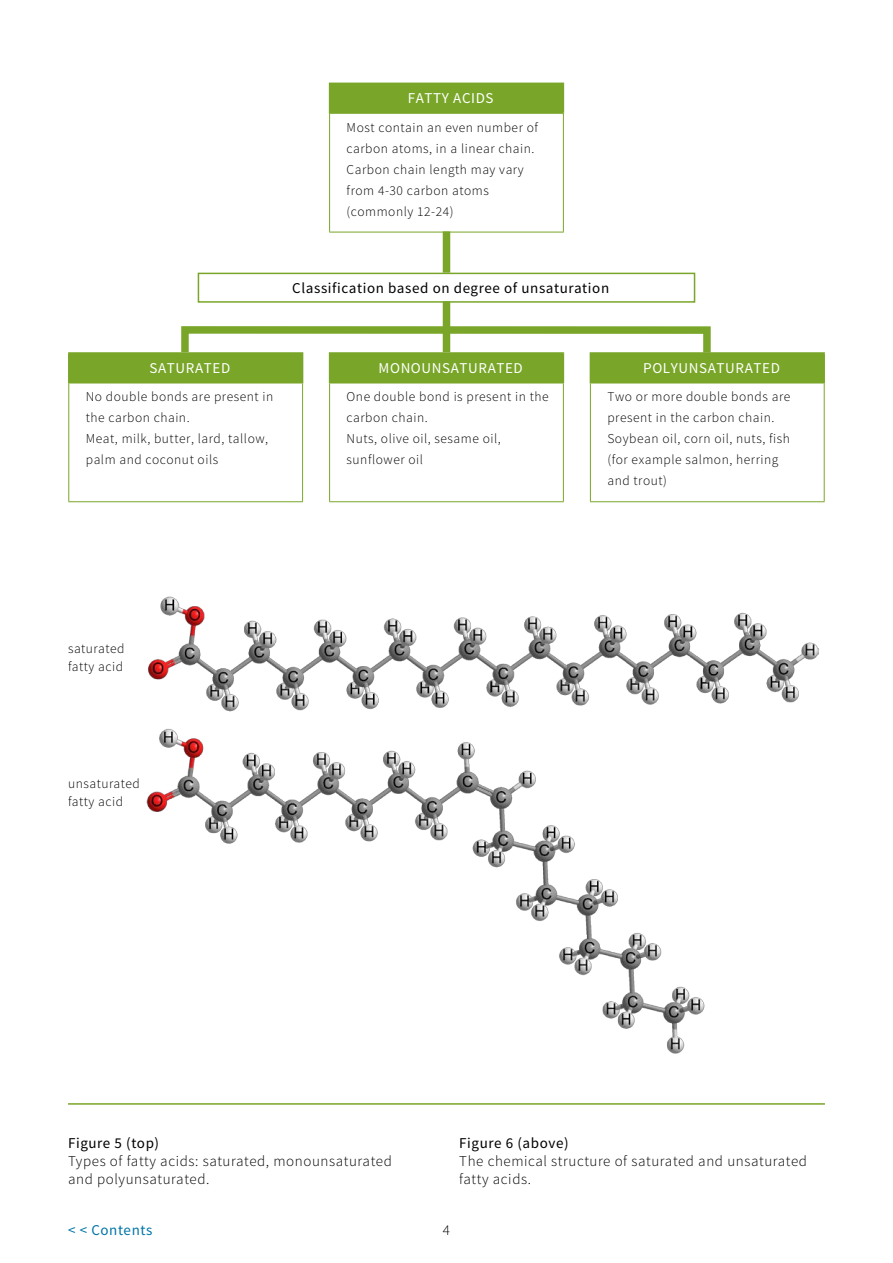
<style>
.page{position:relative;width:893px;height:1263px;background:#fff}
.page>*{position:absolute;margin:0;border:0;box-sizing:border-box;transform-origin:0 0}
.t1{font:300 15px/18px "Source Sans Pro";letter-spacing:.04em;color:#000}
.t2{font:15px "Source Sans Pro";letter-spacing:.04em;color:#000}
.t3{font:15px "Source Sans Pro";letter-spacing:.04em;color:#fff}
.t4{font:15px "Source Sans Pro";letter-spacing:.04em;color:#0075a7}
.t5{font:300 13.5px/21px "Source Sans Pro";letter-spacing:.04em;color:#000}
.s1{font-weight:400}
</style>
<div class="page">
<hr style="left:68px;top:1103px;width:757px;height:2px;background:#79a629">
<div style="left:330px;top:83px;width:233px;height:30px;background:#79a629"></div>
<hr style="left:329px;top:83px;width:235px;height:1px;background:#79a629">
<svg style="left:329px;top:84px;width:1px;height:28px"></svg>
<svg style="left:563px;top:84px;width:1px;height:28px"></svg>
<hr style="left:329px;top:112px;width:235px;height:2px;background:#79a629">
<hr style="left:329px;top:114px;width:1px;height:118px;background:#79a629">
<hr style="left:563px;top:114px;width:1px;height:118px;background:#79a629">
<hr style="left:329px;top:232px;width:235px;height:1px;background:#79a629">
<div style="left:69px;top:353px;width:234px;height:30px;background:#79a629"></div>
<hr style="left:68px;top:352px;width:235px;height:2px;background:#79a629">
<hr style="left:68px;top:354px;width:2px;height:28px;background:#79a629">
<hr style="left:68px;top:382px;width:235px;height:1px;background:#79a629">
<hr style="left:68px;top:383px;width:1px;height:118px;background:#79a629">
<hr style="left:302px;top:383px;width:1px;height:118px;background:#79a629">
<hr style="left:68px;top:501px;width:235px;height:1px;background:#79a629">
<div style="left:330px;top:353px;width:233px;height:30px;background:#79a629"></div>
<svg style="left:329px;top:356px;width:1px;height:26px"></svg>
<svg style="left:563px;top:356px;width:1px;height:26px"></svg>
<hr style="left:329px;top:382px;width:235px;height:1px;background:#79a629">
<hr style="left:329px;top:383px;width:1px;height:118px;background:#79a629">
<hr style="left:563px;top:383px;width:1px;height:118px;background:#79a629">
<hr style="left:329px;top:501px;width:235px;height:1px;background:#79a629">
<div style="left:590px;top:353px;width:234px;height:30px;background:#79a629"></div>
<hr style="left:590px;top:352px;width:235px;height:2px;background:#79a629">
<hr style="left:823px;top:354px;width:2px;height:28px;background:#79a629">
<hr style="left:590px;top:382px;width:235px;height:1px;background:#79a629">
<hr style="left:590px;top:383px;width:1px;height:118px;background:#79a629">
<hr style="left:824px;top:383px;width:1px;height:118px;background:#79a629">
<hr style="left:590px;top:501px;width:235px;height:1px;background:#79a629">
<div style="left:198px;top:273px;width:497px;height:30px;border:2px solid #79a629"></div>
<div style="left:443px;top:231px;width:7px;height:42px;background:#79a629"></div>
<div style="left:443px;top:301px;width:7px;height:51px;background:#79a629"></div>
<div style="left:181px;top:326px;width:530px;height:30px;border:8px solid #79a629"></div>
<img style="left:147px;top:597px;width:672px;height:456px">
<p class="t3" style="left:408px;top:89px;width:87px">FATTY ACIDS</p>
<p class="t5" style="left:347px;top:117px;width:193px">Most contain an even number of carbon atoms, in a linear chain.<br>Carbon chain length may vary from 4-30 carbon atoms (commonly 12-24)</p>
<p class="t2" style="left:292px;top:279px;width:318px">Classification based on degree of unsaturation</p>
<p class="t3" style="left:150px;top:358px;width:82px">SATURATED</p>
<p class="t5" style="left:86px;top:386px;width:189px">No double bonds are present in the carbon chain.<br>Meat, milk, butter, lard, tallow, palm and coconut oils</p>
<p class="t3" style="left:379px;top:358px;width:146px">MONOUNSATURATED</p>
<p class="t5" style="left:347px;top:386px;width:203px">One double bond is present in the carbon chain.<br>Nuts, olive oil, sesame oil, sunflower oil</p>
<p class="t3" style="left:643px;top:358px;width:138px">POLYUNSATURATED</p>
<p class="t5" style="left:607px;top:386px;width:184px">Two or more double bonds are present in the carbon chain.<br>Soybean oil, corn oil, nuts, fish (for example salmon, herring and trout)</p>
<p class="t5" style="left:68px;top:640px;width:58px;line-height:18px">saturated fatty acid</p>
<p class="t5" style="left:68px;top:774px;width:73px;line-height:18px">unsaturated fatty acid</p>
<p class="t2" style="left:68px;top:1134px;width:93px">Figure 5 (top)</p>
<p class="t1" style="left:68px;top:1152px;width:325px">Types of fatty acids: saturated, monounsaturated and polyunsaturated.</p>
<p class="t1" style="left:459px;top:1134px;width:349px"><span class="s1">Figure 6 (above)<br></span>The chemical structure of saturated and unsaturated fatty acids.</p>
<p class="t4" style="left:68px;top:1220px;width:86px">&lt; &lt; Contents</p>
<p class="t1" style="left:443px;top:1221px;width:9px">4</p>
</div>
